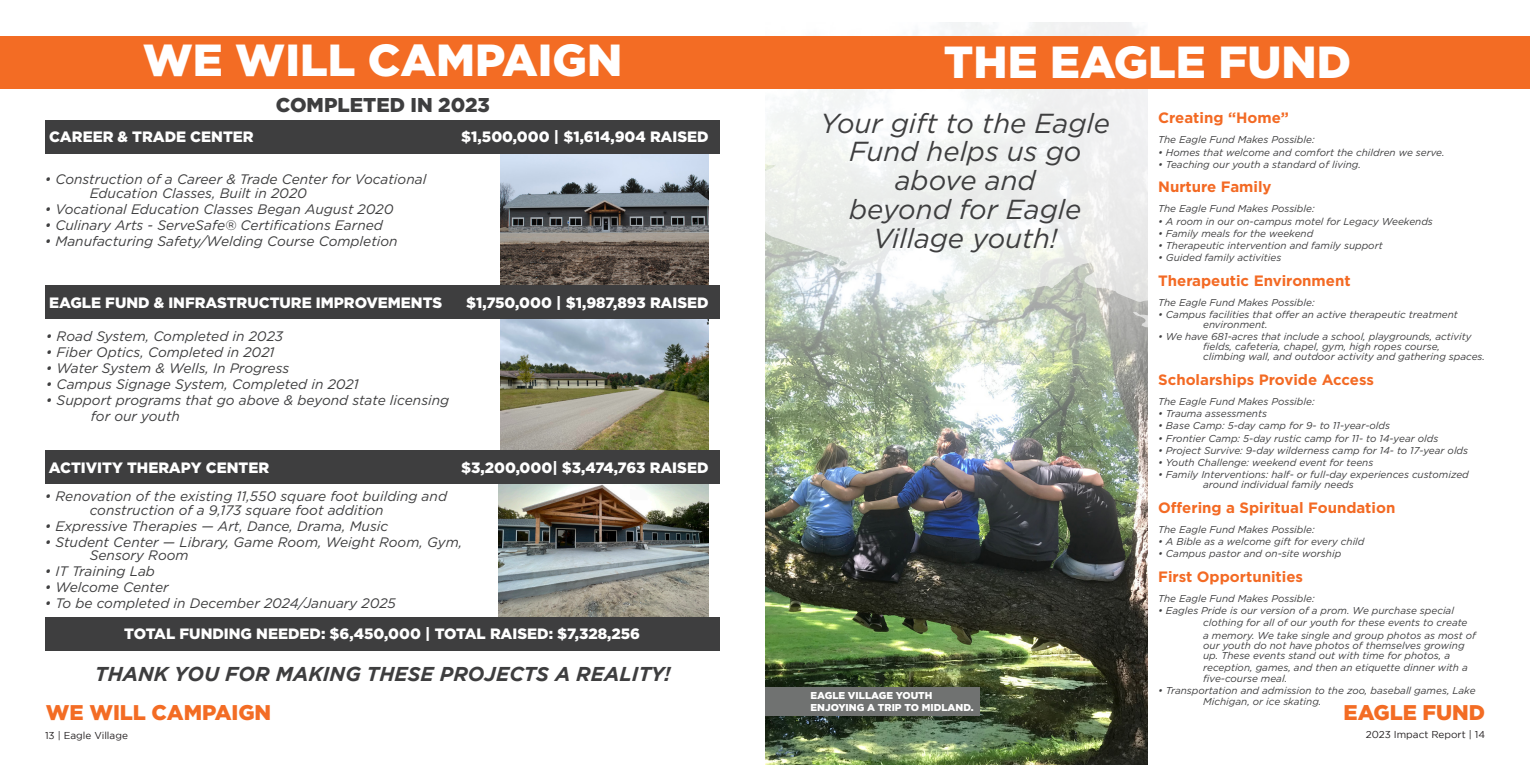
<style>
.page{position:relative;width:1530px;height:765px;background:#fff}
.page>*{position:absolute;margin:0;border:0;box-sizing:border-box;transform-origin:0 0}
.t1{font:900 44.88px "Gotham";color:#fff}
.t2{font:italic 27.5px/28.8px "Gotham";color:#3e3e3f;text-align:center}
.t3{font:900 21.25px "Gotham";letter-spacing:-.005em;color:#f36c24}
.t4{font:italic 700 20px "Gotham";color:#3e3e3f}
.t5{font:900 20px "Gotham";color:#3e3e3f}
.t6{font:900 15px "Gotham";color:#fff}
.t7{font:700 15px "Gotham";color:#f36a24}
.Bullet_Points{font:italic 13.75px/13.8px "Gotham";color:#3e3e3f}
.Bullet_Points-2{font:italic 10px/10px "Gotham";color:#3e3e3f}
.t8{font:900 10px "Gotham";color:#fff}
.t9{font:10px "Gotham";color:#231f20}
</style>
<div class="page">
<img style="left:765px;top:411px;width:383px;height:354px">
<svg style="left:765px;top:22px;width:383px;height:389px"></svg>
<div style="left:0;top:36px;width:1530px;height:53px;background:#f36c24"></div>
<div style="left:765px;top:687px;width:214px;height:29px;background:#707271"></div>
<img style="left:501px;top:154px;width:208px;height:131px">
<div style="left:45px;top:120px;width:675px;height:34px;background:#3e3e3f"></div>
<img style="left:501px;top:319px;width:208px;height:131px">
<img style="left:499px;top:484px;width:210px;height:132px">
<div style="left:45px;top:285px;width:675px;height:34px;background:#3e3e3f"></div>
<div style="left:45px;top:450px;width:675px;height:34px;background:#3e3e3f"></div>
<div style="left:45px;top:617px;width:675px;height:34px;background:#3e3e3f"></div>
<p class="t1" style="left:143px;top:35px;width:481px">WE WILL CAMPAIGN</p>
<p class="t5" style="left:276px;top:93px;width:216px">COMPLETED IN 2023</p>
<p class="t6" style="left:49px;top:128px;width:206px">CAREER &amp; TRADE CENTER</p>
<p class="t6" style="left:461px;top:128px;width:249px">$1,500,000 | $1,614,904 RAISED</p>
<p class="Bullet_Points" style="left:90px;top:172px;width:338px;text-indent:-45px">• Construction of a Career &amp; Trade Center for Vocational<br>Education Classes, Built in 2020</p>
<p class="Bullet_Points" style="left:45px;top:202px;width:350px">• Vocational Education Classes Began August 2020</p>
<p class="Bullet_Points" style="left:45px;top:218px;width:340px">• Culinary Arts - ServeSafe® Certifications Earned</p>
<p class="Bullet_Points" style="left:45px;top:234px;width:354px">• Manufacturing Safety/Welding Course Completion</p>
<p class="t6" style="left:49px;top:294px;width:395px">EAGLE FUND &amp; INFRASTRUCTURE IMPROVEMENTS</p>
<p class="t6" style="left:466px;top:294px;width:244px">$1,750,000 | $1,987,893 RAISED</p>
<p class="Bullet_Points" style="left:46px;top:329px;width:239px">• Road System, Completed in 2023</p>
<p class="Bullet_Points" style="left:46px;top:345px;width:230px">• Fiber Optics, Completed in 2021</p>
<p class="Bullet_Points" style="left:46px;top:361px;width:245px">• Water System &amp; Wells, In Progress</p>
<p class="Bullet_Points" style="left:46px;top:377px;width:314px">• Campus Signage System, Completed in 2021</p>
<p class="Bullet_Points" style="left:46px;top:393px;width:405px">• Support programs that go above &amp; beyond state licensing</p>
<p class="Bullet_Points" style="left:91px;top:409px;width:91px">for our youth</p>
<p class="t6" style="left:49px;top:459px;width:222px">ACTIVITY THERAPY CENTER</p>
<p class="t6" style="left:461px;top:459px;width:249px">$3,200,000| $3,474,763 RAISED</p>
<p class="Bullet_Points" style="left:90px;top:489px;width:359px;text-indent:-45px">• Renovation of the existing 11,550 square foot building and construction of a 9,173 square foot addition</p>
<p class="Bullet_Points" style="left:45px;top:519px;width:345px">• Expressive Therapies — Art, Dance, Drama, Music</p>
<p class="Bullet_Points" style="left:90px;top:535px;width:374px;text-indent:-45px">• Student Center — Library, Game Room, Weight Room, Gym,<br>Sensory Room</p>
<p class="Bullet_Points" style="left:45px;top:565px;width:112px">• IT Training Lab</p>
<p class="Bullet_Points" style="left:45px;top:581px;width:125px">• Welcome Center</p>
<p class="Bullet_Points" style="left:45px;top:597px;width:353px">• To be completed in December 2024/January 2025</p>
<p class="t6" style="left:124px;top:625px;width:517px">TOTAL FUNDING NEEDED: $6,450,000 | TOTAL RAISED: $7,328,256</p>
<p class="t4" style="left:95px;top:662px;width:577px">THANK YOU FOR MAKING THESE PROJECTS A REALITY!</p>
<p class="t3" style="left:46px;top:700px;width:227px">WE WILL CAMPAIGN</p>
<p class="t9" style="left:45px;top:730px;width:84px">13 | Eagle Village</p>
<p class="t1" style="left:944px;top:36px;width:409px">THE EAGLE FUND</p>
<p class="t2" style="left:820px;top:108px;width:291px">Your gift to the Eagle<br>Fund helps us go above and</p>
<p class="t2" style="left:849px;top:195px;width:234px">beyond for Eagle<br>Village youth!</p>
<p class="t8" style="left:811px;top:689px;width:123px">EAGLE VILLAGE YOUTH</p>
<p class="t8" style="left:811px;top:701px;width:165px">ENJOYING A TRIP TO MIDLAND.</p>
<p class="t7" style="left:1158px;top:109px;width:132px">Creating “Home”</p>
<p class="Bullet_Points-2" style="left:1158px;top:135px;width:158px">The Eagle Fund Makes Possible:</p>
<p class="Bullet_Points-2" style="left:1158px;top:147px;width:288px">• Homes that welcome and comfort the children we serve.</p>
<p class="Bullet_Points-2" style="left:1158px;top:159px;width:204px">• Teaching our youth a standard of living.</p>
<p class="t7" style="left:1158px;top:178px;width:115px">Nurture Family</p>
<p class="Bullet_Points-2" style="left:1158px;top:204px;width:158px">The Eagle Fund Makes Possible:</p>
<p class="Bullet_Points-2" style="left:1158px;top:216px;width:276px">• A room in our on-campus motel for Legacy Weekends</p>
<p class="Bullet_Points-2" style="left:1158px;top:228px;width:157px">• Family meals for the weekend</p>
<p class="Bullet_Points-2" style="left:1158px;top:241px;width:226px">• Therapeutic intervention and family support</p>
<p class="Bullet_Points-2" style="left:1158px;top:253px;width:125px">• Guided family activities</p>
<p class="t7" style="left:1158px;top:272px;width:194px">Therapeutic Environment</p>
<p class="Bullet_Points-2" style="left:1158px;top:297px;width:158px">The Eagle Fund Makes Possible:</p>
<p class="Bullet_Points-2" style="left:1203px;top:310px;width:256px;text-indent:-45px">• Campus facilities that offer an active therapeutic treatment environment.</p>
<p class="Bullet_Points-2" style="left:1203px;top:332px;width:283px;text-indent:-45px">• We have 681-acres that include a school, playgrounds, activity fields, cafeteria, chapel, gym, high ropes course,<br>climbing wall, and outdoor activity and gathering spaces.</p>
<p class="t7" style="left:1158px;top:371px;width:217px">Scholarships Provide Access</p>
<p class="Bullet_Points-2" style="left:1158px;top:396px;width:158px">The Eagle Fund Makes Possible:</p>
<p class="Bullet_Points-2" style="left:1158px;top:409px;width:110px">• Trauma assessments</p>
<p class="Bullet_Points-2" style="left:1158px;top:421px;width:233px">• Base Camp: 5-day camp for 9- to 11-year-olds</p>
<p class="Bullet_Points-2" style="left:1158px;top:433px;width:282px">• Frontier Camp: 5-day rustic camp for 11- to 14-year olds</p>
<p class="Bullet_Points-2" style="left:1158px;top:445px;width:312px">• Project Survive: 9-day wilderness camp for 14- to 17-year olds</p>
<p class="Bullet_Points-2" style="left:1158px;top:458px;width:217px">• Youth Challenge: weekend event for teens</p>
<p class="Bullet_Points-2" style="left:1203px;top:470px;width:267px;text-indent:-45px">• Family Interventions: half- or full-day experiences customized around individual family needs</p>
<p class="t7" style="left:1158px;top:499px;width:239px">Offering a Spiritual Foundation</p>
<p class="Bullet_Points-2" style="left:1158px;top:524px;width:158px">The Eagle Fund Makes Possible:</p>
<p class="Bullet_Points-2" style="left:1158px;top:537px;width:208px">• A Bible as a welcome gift for every child</p>
<p class="Bullet_Points-2" style="left:1158px;top:549px;width:185px">• Campus pastor and on-site worship</p>
<p class="t7" style="left:1158px;top:568px;width:146px">First Opportunities</p>
<p class="Bullet_Points-2" style="left:1158px;top:593px;width:158px">The Eagle Fund Makes Possible:</p>
<p class="Bullet_Points-2" style="left:1158px;top:606px;width:297px">• Eagles Pride is our version of a prom. We purchase special</p>
<p class="Bullet_Points-2" style="left:1203px;top:618px;width:266px">clothing for all of our youth for these events to create</p>
<p class="Bullet_Points-2" style="left:1203px;top:630px;width:274px">a memory. We take single and group photos as most of our youth do not have photos of themselves growing up. These events stand out with time for photos, a</p>
<p class="Bullet_Points-2" style="left:1203px;top:662px;width:266px;line-height:10.6px">reception, games, and then an etiquette dinner with a five-course meal.</p>
<p class="Bullet_Points-2" style="left:1203px;top:686px;width:274px;line-height:10.6px;text-indent:-45px">• Transportation and admission to the zoo, baseball games, Lake<br>Michigan, or ice skating.</p>
<p class="t3" style="left:1344px;top:700px;width:143px">EAGLE FUND</p>
<p class="t9" style="left:1366px;top:729px;width:121px">2023 Impact Report | 14</p>
</div>
